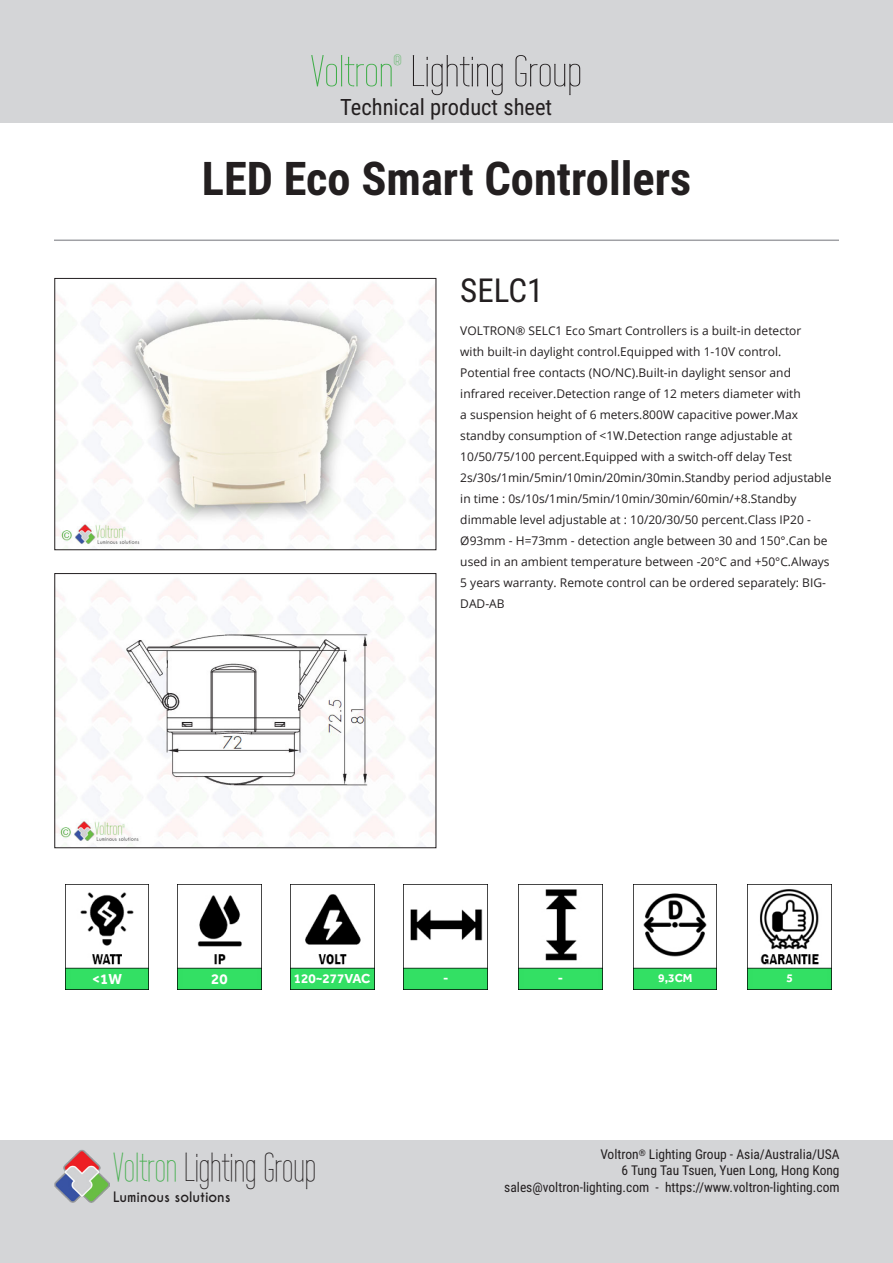
<style>
.page{position:relative;width:893px;height:1263px;background:#fff}
.page>*{position:absolute;margin:0;border:0;box-sizing:border-box;transform-origin:0 0}
.t1{font:700 46.5px "Roboto Condensed";color:#231f20}
.t2{font:43.5px "Wire One";color:#231f20;scale:1.2 1}
.t3{font:40.5px "Wire One";color:#231f20}
.t4{font:33px "Roboto Condensed";color:#231f20}
.t5{font:22.5px "Roboto Condensed";color:#231f20}
.t6{font:700 15px "Effra";color:#fff}
.t7{font:15px "Wire One";color:#40ae49;scale:1.2 1}
.t8{font:13.5px/16.5px "Roboto Condensed";color:#231f20;text-align:right}
.t9{font:700 13.5px "Caviar Dreams";color:#231f20}
.t10{font:700 13.5px "Effra";color:#fff}
.t11{font:12px/21px "Open Sans";color:#231f20}
.t12{font:700 12px "Effra";color:#fff}
.s1{color:#40ae49}
</style>
<div class="page">
<div style="left:0;top:1141px;width:893px;height:122px;background:#d4d5d7"></div>
<img style="left:55px;top:1150px;width:54px;height:53px">
<div style="left:0;top:0;width:893px;height:122px;background:#d4d5d7"></div>
<hr style="left:54px;top:239px;width:785px;height:2px;background:#a0a1a5">
<img style="left:56px;top:283px;width:378px;height:265px">
<div style="left:54px;top:278px;width:382px;height:272px;border:1px solid #231f20"></div>
<img style="left:65px;top:884px;width:84px;height:105px">
<img style="left:291px;top:884px;width:83px;height:105px">
<img style="left:178px;top:884px;width:83px;height:105px">
<img style="left:56px;top:579px;width:378px;height:267px">
<div style="left:54px;top:573px;width:382px;height:275px;border:1px solid #231f20"></div>
<img style="left:404px;top:909px;width:83px;height:80px">
<img style="left:519px;top:889px;width:83px;height:100px">
<img style="left:634px;top:885px;width:83px;height:104px">
<img style="left:748px;top:889px;width:83px;height:100px">
<p class="t7" style="left:394px;top:52px;width:8px">®</p>
<h3 class="t5" style="left:340px;top:91px;width:213px">Technical product sheet</h3>
<h2 class="t2" style="left:311px;top:47px;width:228px"><span class="s1">Voltron</span> Lighting Group</h2>
<h1 class="t1" style="left:202px;top:146px;width:491px">LED Eco Smart Controllers</h1>
<h3 class="t4" style="left:460px;top:268px;width:85px">SELC1</h3>
<p class="t11" style="left:460px;top:320px;width:373px">VOLTRON® SELC1 Eco Smart Controllers is a built-in detector<br>with built-in daylight control.Equipped with 1-10V control.<br>Potential free contacts (NO/NC).Built-in daylight sensor and infrared receiver.Detection range of 12 meters diameter with<br>a suspension height of 6 meters.800W capacitive power.Max standby consumption of &lt;1W.Detection range adjustable at 10/50/75/100 percent.Equipped with a switch-off delay Test 2s/30s/1min/5min/10min/20min/30min.Standby period adjustable in time : 0s/10s/1min/5min/10min/30min/60min/+8.Standby dimmable level adjustable at : 10/20/30/50 percent.Class IP20 - Ø93mm - H=73mm - detection angle between 30 and 150°.Can be used in an ambient temperature between -20°C and +50°C.Always 5 years warranty. Remote control can be ordered separately: BIG-DAD-AB</p>
<p class="t6" style="left:92px;top:969px;width:31px">&lt;1W</p>
<p class="t6" style="left:211px;top:969px;width:18px">20</p>
<p class="t10" style="left:294px;top:970px;width:78px">120~277VAC</p>
<p class="t12" style="left:443px;top:971px;width:7px">-</p>
<p class="t12" style="left:558px;top:971px;width:7px">-</p>
<p class="t12" style="left:658px;top:971px;width:36px">9,3CM</p>
<p class="t12" style="left:786px;top:971px;width:8px">5</p>
<h3 class="t3" style="left:113px;top:1145px;width:204px"><span class="s1">Voltron</span> Lighting Group</h3>
<p class="t9" style="left:113px;top:1189px;width:119px">Luminous solutions</p>
<p class="t8" style="left:504px;top:1145px;width:337px">Voltron<sup>®</sup> Lighting Group - Asia/Australia/USA<br>6 Tung Tau Tsuen, Yuen Long, Hong Kong sales@voltron-lighting.com - https://www.voltron-lighting.com</p>
</div>
